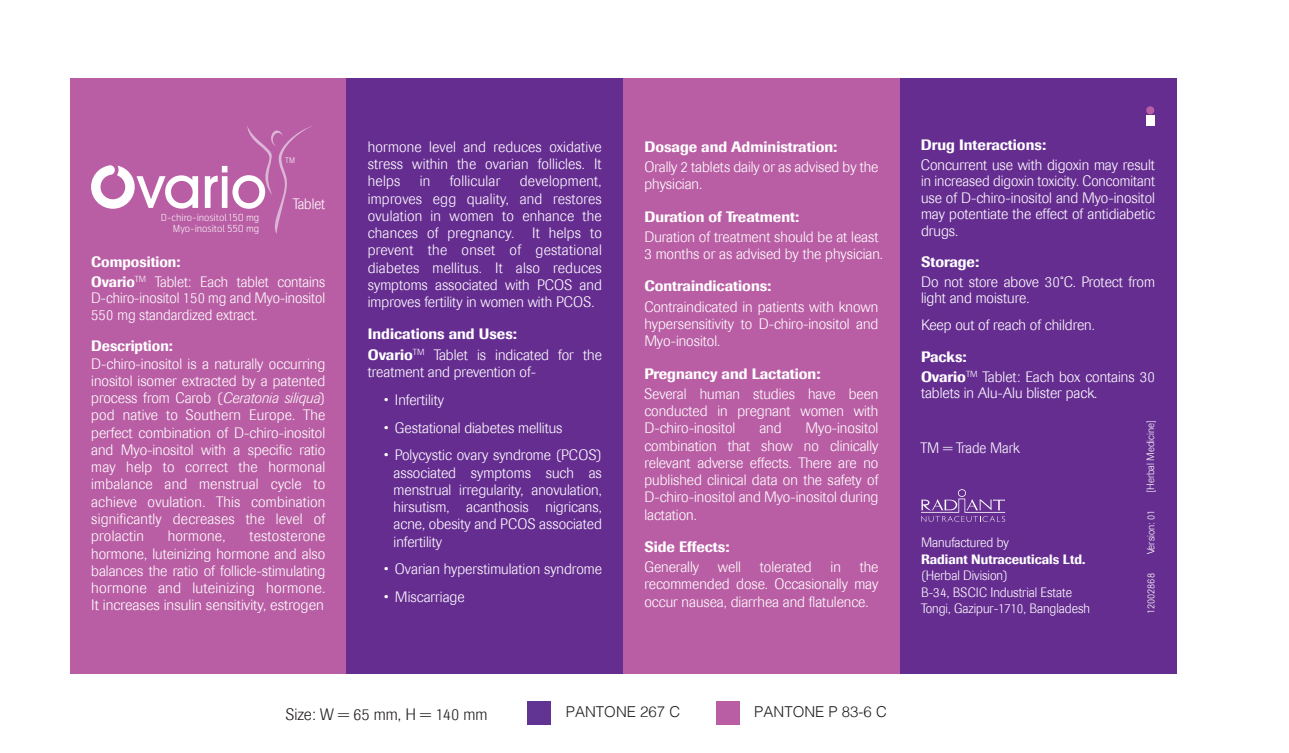
<style>
.page{position:relative;width:1289px;height:753px;background:#fff}
.page>*{position:absolute;margin:0;border:0;box-sizing:border-box;transform-origin:0 0}
.t1{font:300 16.5px "Imago";color:#231f20}
.t2{font:300 15px/17.2px "Imago";color:#fff;text-align:justify}
.t3{font:500 15px/20.2px "Imago";color:#fff}
.t4{font:300 15px "Helvetica";color:#231f20}
.t5{font:300 15px "Imago";color:#fff;scale:.95 1}
.t6{font:300 13.5px/16.5px "Imago";color:#fff}
.t7{font:500 13.5px "Imago";color:#fff}
.t8{font:300 10.5px "Imago";color:#fff}
.t9{font:300 9.6px/11.6px "Telenor";color:#fff;text-align:right}
.t10{font:300 7.8px "Telenor";color:#fff}
.s1{font-weight:500}
.s2{font-style:italic}
.s3{font-weight:300}
</style>
<div class="page">
<div style="left:70px;top:78px;width:276px;height:596px;background:#b95ea4"></div>
<div style="left:346px;top:78px;width:277px;height:596px;background:#662d91"></div>
<div style="left:623px;top:78px;width:276px;height:596px;background:#b95ea4"></div>
<div style="left:899px;top:78px;width:276px;height:596px;background:#662d91"></div>
<div style="left:527px;top:701px;width:24px;height:23px;background:#613393"></div>
<div style="left:715px;top:701px;width:24px;height:23px;background:#b95ea4"></div>
<svg style="left:205px;top:126px;width:107px;height:108px"></svg>
<svg style="left:91px;top:165px;width:107px;height:44px"></svg>
<svg style="left:921px;top:489px;width:83px;height:32px"></svg>
<div style="left:1145px;top:115px;width:9px;height:11px;background:#fff"></div>
<svg style="left:1145px;top:106px;width:8px;height:8px"></svg>
<p class="t10" style="left:285px;top:156px;width:11px">TM</p>
<p class="t9" style="left:161px;top:211px;width:100px">D-chiro-inositol 150 mg<br>Myo-inositol 550 mg</p>
<p class="t5" style="left:293px;top:195px;width:36px">Tablet</p>
<p class="t2" style="left:91px;top:252px;width:235px;line-height:19.5px"><span class="s1">Composition:<br>Ovario</span><sup>TM</sup> Tablet: Each tablet contains</p>
<p class="t2" style="left:91px;top:290px;width:235px;line-height:16.5px">D-chiro-inositol 150 mg and Myo-inositol<br>550 mg standardized extract.</p>
<p class="t3" style="left:91px;top:336px;width:83px">Description:</p>
<p class="t2" style="left:91px;top:355px;width:235px">D-chiro-inositol is a naturally occurring inositol isomer extracted by a patented process from Carob (<span class="s2">Ceratonia siliqua</span>) pod native to Southern Europe. The perfect combination of D-chiro-inositol and Myo-inositol with a specific ratio may help to correct the hormonal imbalance and menstrual cycle to achieve ovulation. This combination significantly decreases the level of prolactin</p>
<p class="t2" style="left:168px;top:527px;width:59px">hormone,</p>
<p class="t2" style="left:91px;top:527px;width:235px;text-indent:158px">testosterone hormone, luteinizing hormone and also balances the ratio of follicle-stimulating hormone and luteinizing hormone.<br>It increases insulin sensitivity, estrogen</p>
<p class="t2" style="left:368px;top:138px;width:235px">hormone level and reduces oxidative stress within the ovarian follicles. It helps</p>
<p class="t2" style="left:368px;top:173px;width:235px;text-indent:152px">development, improves egg quality, and restores ovulation in women to enhance the chances of pregnancy. It helps to prevent the onset of gestational diabetes mellitus. It also reduces symptoms associated with PCOS and improves fertility in women with PCOS.</p>
<p class="t3" style="left:368px;top:324px;width:235px">Indications and Uses:<br>Ovario<sup>TM</sup> <span class="s3">Tablet is indicated for the</span></p>
<p class="t2" style="left:368px;top:363px;width:170px">treatment and prevention of-</p>
<p class="t2" style="left:384px;top:391px;width:62px">• Infertility</p>
<p class="t2" style="left:384px;top:419px;width:180px">• Gestational diabetes mellitus</p>
<p class="t2" style="left:393px;top:446px;width:210px;text-indent:-10px">• Polycystic ovary syndrome (PCOS) associated symptoms such as menstrual irregularity, anovulation, hirsutism, acanthosis nigricans, acne, obesity and PCOS associated infertility</p>
<p class="t2" style="left:384px;top:560px;width:219px">• Ovarian hyperstimulation syndrome</p>
<p class="t2" style="left:384px;top:588px;width:82px">• Miscarriage</p>
<p class="t2" style="left:420px;top:173px;width:12px">in</p>
<p class="t2" style="left:450px;top:173px;width:52px">follicular</p>
<p class="t3" style="left:644px;top:136px;width:194px">Dosage and Administration:</p>
<p class="t2" style="left:644px;top:158px;width:235px">Orally 2 tablets daily or as advised by the physician.</p>
<p class="t3" style="left:644px;top:206px;width:156px">Duration of Treatment:</p>
<p class="t2" style="left:644px;top:228px;width:240px">Duration of treatment should be at least<br>3 months or as advised by the physician.</p>
<p class="t3" style="left:644px;top:276px;width:128px">Contraindications:</p>
<p class="t2" style="left:644px;top:298px;width:235px">Contraindicated in patients with known hypersensitivity to D-chiro-inositol and Myo-inositol.</p>
<p class="t3" style="left:644px;top:363px;width:177px">Pregnancy and Lactation:</p>
<p class="t2" style="left:644px;top:385px;width:235px">Several human studies have been conducted in pregnant women with D-chiro-inositol</p>
<p class="t2" style="left:644px;top:419px;width:235px;text-indent:161px">Myo-inositol combination that show no clinically relevant adverse effects. There are no published clinical data on the safety of D-chiro-inositol and Myo-inositol during lactation.</p>
<p class="t3" style="left:644px;top:536px;width:87px">Side Effects:</p>
<p class="t2" style="left:644px;top:558px;width:56px">Generally</p>
<p class="t2" style="left:717px;top:558px;width:25px">well</p>
<p class="t2" style="left:759px;top:558px;width:53px">tolerated</p>
<p class="t2" style="left:830px;top:558px;width:12px">in</p>
<p class="t2" style="left:759px;top:419px;width:24px">and</p>
<p class="t2" style="left:644px;top:558px;width:235px;text-indent:215px">the recommended dose. Occasionally may occur nausea, diarrhea and flatulence.</p>
<p class="t3" style="left:920px;top:135px;width:126px">Drug Interactions:</p>
<p class="t2" style="left:920px;top:156px;width:235px;line-height:16.5px">Concurrent use with digoxin may result in increased digoxin toxicity. Concomitant use of D-chiro-inositol and Myo-inositol may potentiate the effect of antidiabetic drugs.</p>
<p class="t3" style="left:920px;top:252px;width:60px">Storage:</p>
<p class="t2" style="left:920px;top:273px;width:235px;line-height:16.5px">Do not store above 30˚C. Protect from light and moisture.</p>
<p class="t2" style="left:920px;top:317px;width:175px">Keep out of reach of children.</p>
<p class="t2" style="left:920px;top:347px;width:235px;line-height:19.5px"><span class="s1">Packs:<br>Ovario</span><sup>TM</sup> Tablet: Each box contains 30</p>
<p class="t2" style="left:920px;top:384px;width:178px">tablets in Alu-Alu blister pack.</p>
<p class="t5" style="left:920px;top:439px;width:106px">TM = Trade Mark</p>
<p class="t6" style="left:920px;top:534px;width:89px">Manufactured by</p>
<p class="t7" style="left:920px;top:550px;width:166px">Radiant Nutraceuticals Ltd.</p>
<p class="t6" style="left:920px;top:567px;width:170px">(Herbal Division)<br>B-34, BSCIC Industrial Estate<br>Tongi, Gazipur-1710, Bangladesh</p>
<p class="t8" style="left:1144px;top:493px;width:74px;rotate:-90deg">[Herbal Medicine]</p>
<p class="t8" style="left:1144px;top:554px;width:46px;rotate:-90deg">Version: 01</p>
<p class="t8" style="left:1144px;top:614px;width:42px;rotate:-90deg">12002868</p>
<p class="t1" style="left:286px;top:704px;width:203px">Size: W = 65 mm, H = 140 mm</p>
<p class="t4" style="left:566px;top:698px;width:116px">PANTONE 267 C</p>
<p class="t4" style="left:754px;top:698px;width:134px">PANTONE P 83-6 C</p>
</div>
